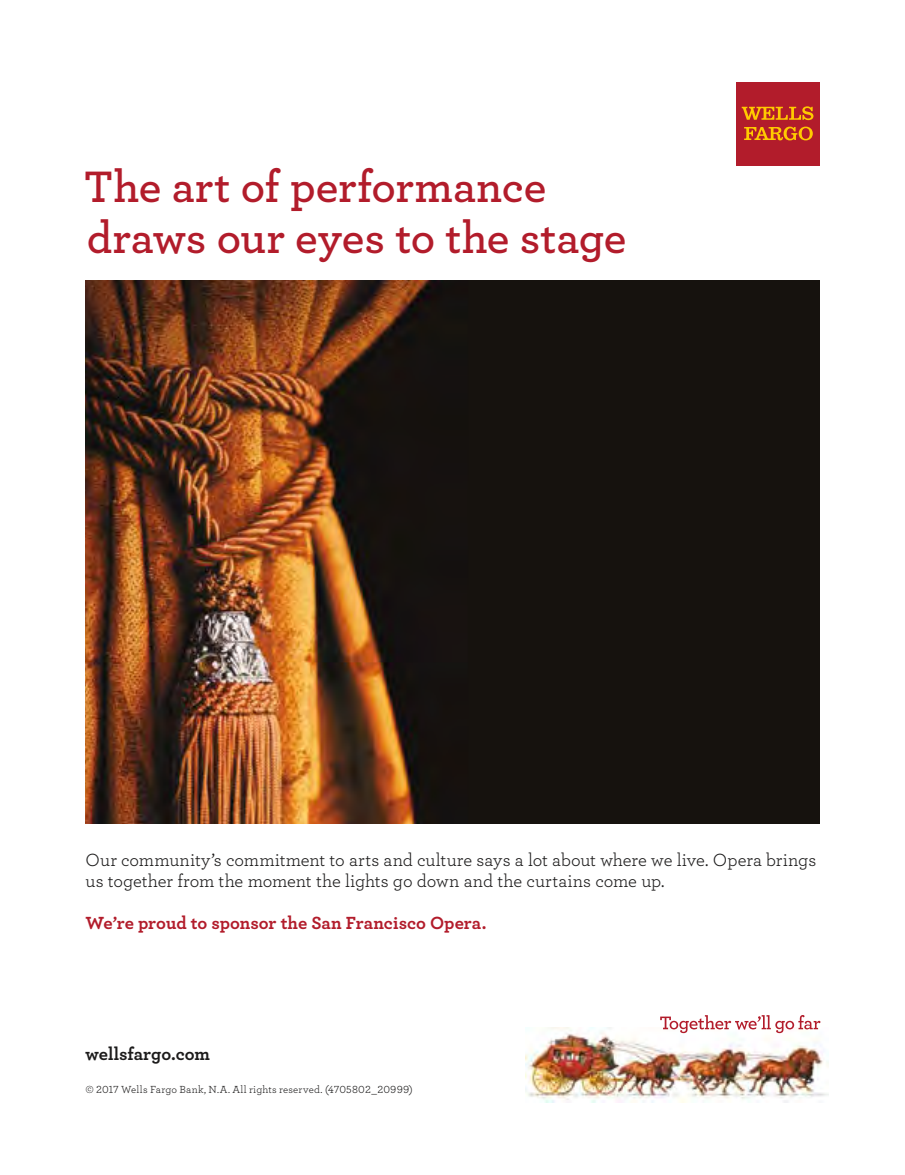
<style>
.page{position:relative;width:905px;height:1175px;background:#fff}
.page>*{position:absolute;margin:0;border:0;box-sizing:border-box;transform-origin:0 0}
.t1{font:600 46.2px/50.7px "Archer";letter-spacing:-.005em;color:#b21c2b}
.t2{font:18.45px/21.6px "Archer";letter-spacing:-.005em;color:#1c1b1b}
.t3{font:700 18.45px "Archer";letter-spacing:-.005em;color:#b21c2b}
.t4{font:700 18.45px "Archer";letter-spacing:-.005em;color:#1c1b1b}
.t5{font:10.8px "Archer";letter-spacing:.02em;color:#1c1b1b}
</style>
<div class="page">
<img style="left:85px;top:280px;width:734px;height:543px">
<img style="left:526px;top:1027px;width:303px;height:75px">
<svg style="left:660px;top:1015px;width:160px;height:18px"></svg>
<div style="left:736px;top:82px;width:83px;height:83px;background:#b21c2b"></div>
<svg style="left:741px;top:106px;width:72px;height:34px"></svg>
<h1 class="t1" style="left:84px;top:159px;width:543px">The art of performance draws our eyes to the stage</h1>
<p class="t2" style="left:85px;top:848px;width:732px">Our community’s commitment to arts and culture says a lot about where we live. Opera brings us together from the moment the lights go down and the curtains come up.</p>
<p class="t3" style="left:85px;top:908px;width:402px">We’re proud to sponsor the San Francisco Opera.</p>
<p class="t4" style="left:85px;top:1039px;width:126px">wellsfargo.com</p>
<p class="t5" style="left:85px;top:1081px;width:329px">© 2017 Wells Fargo Bank, N.A. All rights reserved. (4705802_20999)</p>
</div>
